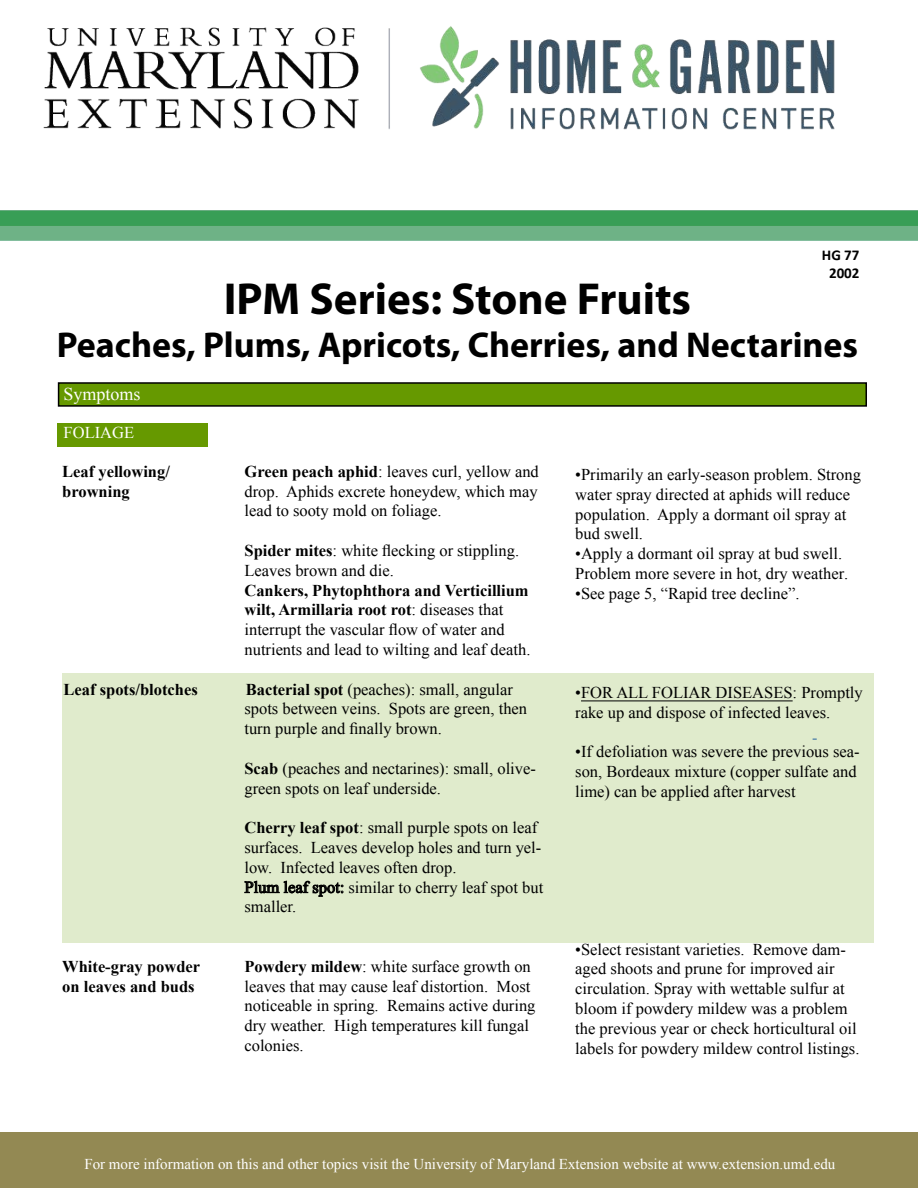
<style>
.page{position:relative;width:918px;height:1188px;background:#fff}
.page>*{position:absolute;margin:0;border:0;box-sizing:border-box;transform-origin:0 0}
.t1{font:700 45px "Myriad Pro";color:#000}
.t2{font:700 36px "Myriad Pro";color:#000}
.t3{font:18px "Times New Roman";color:#fff}
.t4{font:16.5px/19.8px "Times New Roman";color:#000}
.t5{font:700 16.5px/19.8px "Times New Roman";color:#000}
.t6{font:16.5px "Times New Roman";color:#fff}
.t7{font:15px "Times New Roman";color:#fff}
.t8{font:700 15px/18px "Calibri";color:#000;text-align:center}
.s1{font-weight:700}
</style>
<div class="page">
<div style="left:62px;top:674px;width:812px;height:270px;background:#e0ebcc"></div>
<svg style="left:244px;top:880px;width:100px;height:17px"></svg>
<div style="left:57px;top:424px;width:150px;height:23px;background:#690"></div>
<div style="left:59px;top:383px;width:807px;height:23px;background:#690"></div>
<div style="left:58px;top:382px;width:809px;height:25px;border:2px solid #000"></div>
<hr style="left:581px;top:701px;width:212px;height:1px;background:#000">
<div style="left:0;top:225px;width:918px;height:15px;background:#6eb286"></div>
<div style="left:0;top:211px;width:918px;height:14px;background:#389e56"></div>
<div style="left:1px;top:1133px;width:917px;height:55px;background:#938953"></div>
<img style="left:43px;top:26px;width:792px;height:104px">
<p class="t8" style="left:822px;top:246px;width:39px">HG 77<br>2002</p>
<h1 class="t1" style="left:224px;top:269px;width:469px">IPM Series: Stone Fruits</h1>
<h2 class="t2" style="left:57px;top:321px;width:803px">Peaches, Plums, Apricots, Cherries, and Nectarines</h2>
<p class="t3" style="left:64px;top:382px;width:79px">Symptoms</p>
<p class="t6" style="left:64px;top:421px;width:72px">FOLIAGE</p>
<p class="t5" style="left:62px;top:461px;width:109px">Leaf yellowing/ browning</p>
<p class="t5" style="left:64px;top:679px;width:136px">Leaf spots/blotches</p>
<p class="t5" style="left:62px;top:956px;width:139px">White-gray powder on leaves and buds</p>
<p class="t4" style="left:244px;top:461px;width:296px;text-align:justify"><span class="s1">Green peach aphid</span>: leaves curl, yellow and drop. Aphids excrete honeydew, which may lead to sooty mold on foliage.</p>
<p class="t4" style="left:244px;top:540px;width:276px"><span class="s1">Spider mites</span>: white flecking or stippling.<br>Leaves brown and die.</p>
<p class="t4" style="left:244px;top:580px;width:287px"><span class="s1">Cankers, Phytophthora and Verticillium wilt, Armillaria root rot</span>: diseases that interrupt the vascular flow of water and nutrients and lead to wilting and leaf death.</p>
<p class="t4" style="left:244px;top:679px;width:284px"><span class="s1">Bacterial spot</span> (peaches): small, angular spots between veins. Spots are green, then turn purple and finally brown.</p>
<p class="t4" style="left:244px;top:758px;width:293px"><span class="s1">Scab</span> (peaches and nectarines): small, olive&shy;green spots on leaf underside.</p>
<p class="t4" style="left:244px;top:818px;width:300px"><span class="s1">Cherry leaf spot</span>: small purple spots on leaf surfaces. Leaves develop holes and turn yel&shy;low. Infected leaves often drop.<br>Plum leaf spot: similar to cherry leaf spot but smaller.</p>
<p class="t4" style="left:244px;top:956px;width:293px"><span class="s1">Powdery mildew</span>: white surface growth on leaves that may cause leaf distortion. Most noticeable in spring. Remains active during dry weather. High temperatures kill fungal colonies.</p>
<p class="t4" style="left:575px;top:464px;width:287px">•Primarily an early-season problem. Strong water spray directed at aphids will reduce population. Apply a dormant oil spray at bud swell.</p>
<p class="t4" style="left:575px;top:543px;width:275px">•Apply a dormant oil spray at bud swell.<br>Problem more severe in hot, dry weather.</p>
<p class="t4" style="left:575px;top:583px;width:226px">•See page 5, “Rapid tree decline”.</p>
<p class="t4" style="left:575px;top:682px;width:289px">•FOR ALL FOLIAR DISEASES: Promptly rake up and dispose of infected leaves.</p>
<p class="t4" style="left:575px;top:741px;width:286px">•If defoliation was severe the previous sea&shy;son, Bordeaux mixture (copper sulfate and lime) can be applied after harvest</p>
<p class="t4" style="left:575px;top:939px;width:286px">•Select resistant varieties. Remove dam&shy;aged shoots and prune for improved air circulation. Spray with wettable sulfur at bloom if powdery mildew was a problem the previous year or check horticultural oil labels for powdery mildew control listings.</p>
<p class="t7" style="left:84px;top:1154px;width:752px">For more information on this and other topics visit the University of Maryland Extension website at www.extension.umd.edu</p>
</div>
